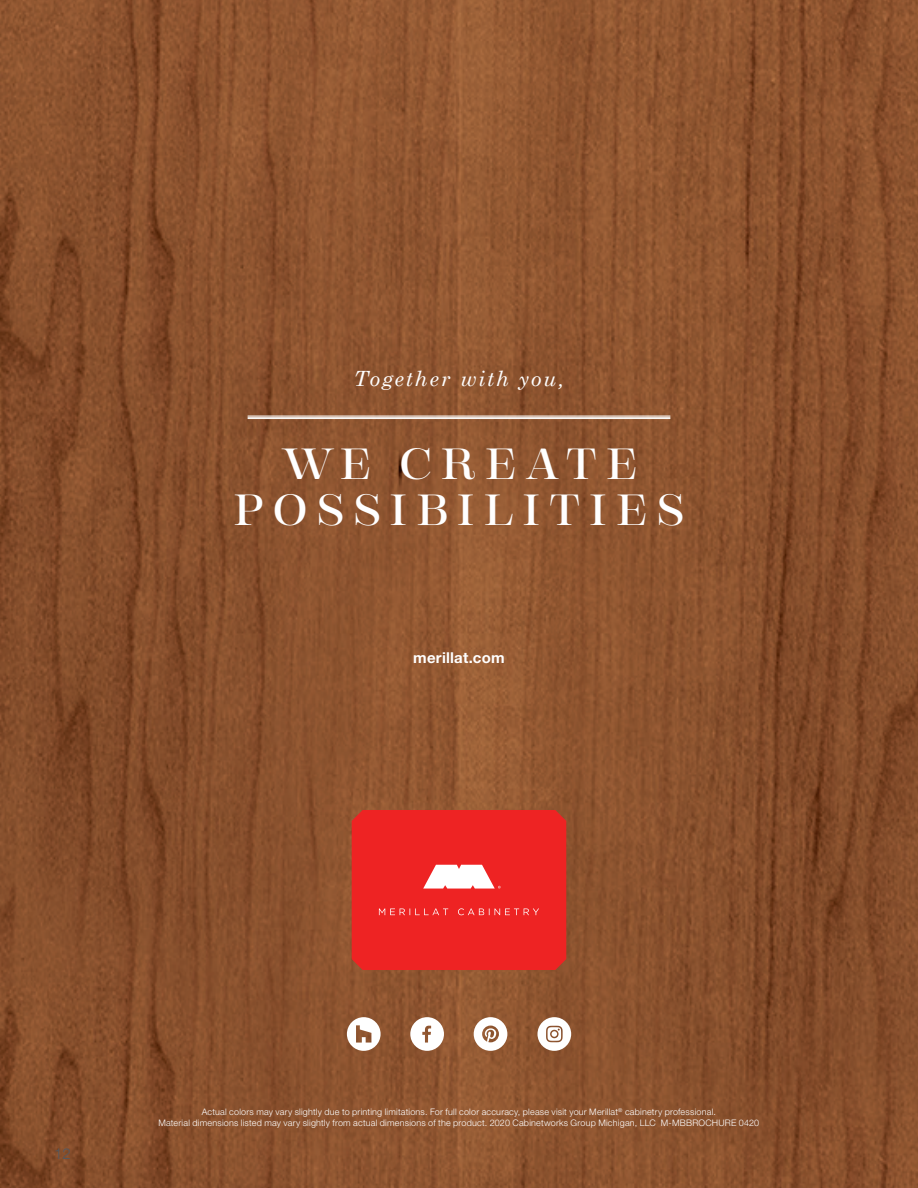
<style>
.page{position:relative;width:918px;height:1188px;background:#fff}
.page>*{position:absolute;margin:0;border:0;box-sizing:border-box;transform-origin:0 0}
.t1{font:43.5px/46.5px "Encorpada Essential";letter-spacing:.21em;color:#fff;text-align:center}
.t2{font:italic 21px "Century Schoolbook";letter-spacing:.08em;color:#fff}
.t3{font:700 15px "Helvetica Neue LT Std";letter-spacing:.015em;color:#fff}
.t4{font:300 15px "Helvetica Neue LT Com";color:#535860}
.t5{font:300 9px/12px "Helvetica Neue LT Std";letter-spacing:.025em;color:#fff;text-align:center}
</style>
<div class="page">
<img style="left:0;top:0;width:918px;height:1188px">
<hr style="left:248px;top:416px;width:422px;height:1px;background:#fff">
<hr style="left:248px;top:417px;width:422px;height:1px;background:#fff">
<hr style="left:248px;top:418px;width:422px;height:1px;background:#fff">
<svg style="left:474px;top:1017px;width:33px;height:34px"></svg>
<svg style="left:410px;top:1017px;width:34px;height:34px"></svg>
<svg style="left:347px;top:1017px;width:34px;height:34px"></svg>
<div style="left:352px;top:810px;width:214px;height:160px;background:#ee2323"></div>
<svg style="left:537px;top:1017px;width:34px;height:34px"></svg>
<p class="t2" style="left:354px;top:366px;width:212px">Together with you,</p>
<p class="t1" style="left:234px;top:439px;width:452px">WE CREATE<br>POSSIBILITIES</p>
<p class="t3" style="left:413px;top:648px;width:93px">merillat.com</p>
<h3 class="t4" style="left:54px;top:1145px;width:18px">12</h3>
<p class="t5" style="left:158px;top:1105px;width:602px">Actual colors may vary slightly due to printing limitations. For full color accuracy, please visit your Merillat<sup>®</sup> cabinetry professional.<br>Material dimensions listed may vary slightly from actual dimensions of the product. 2020 Cabinetworks Group Michigan, LLC M-MBBROCHURE 0420</p>
</div>
